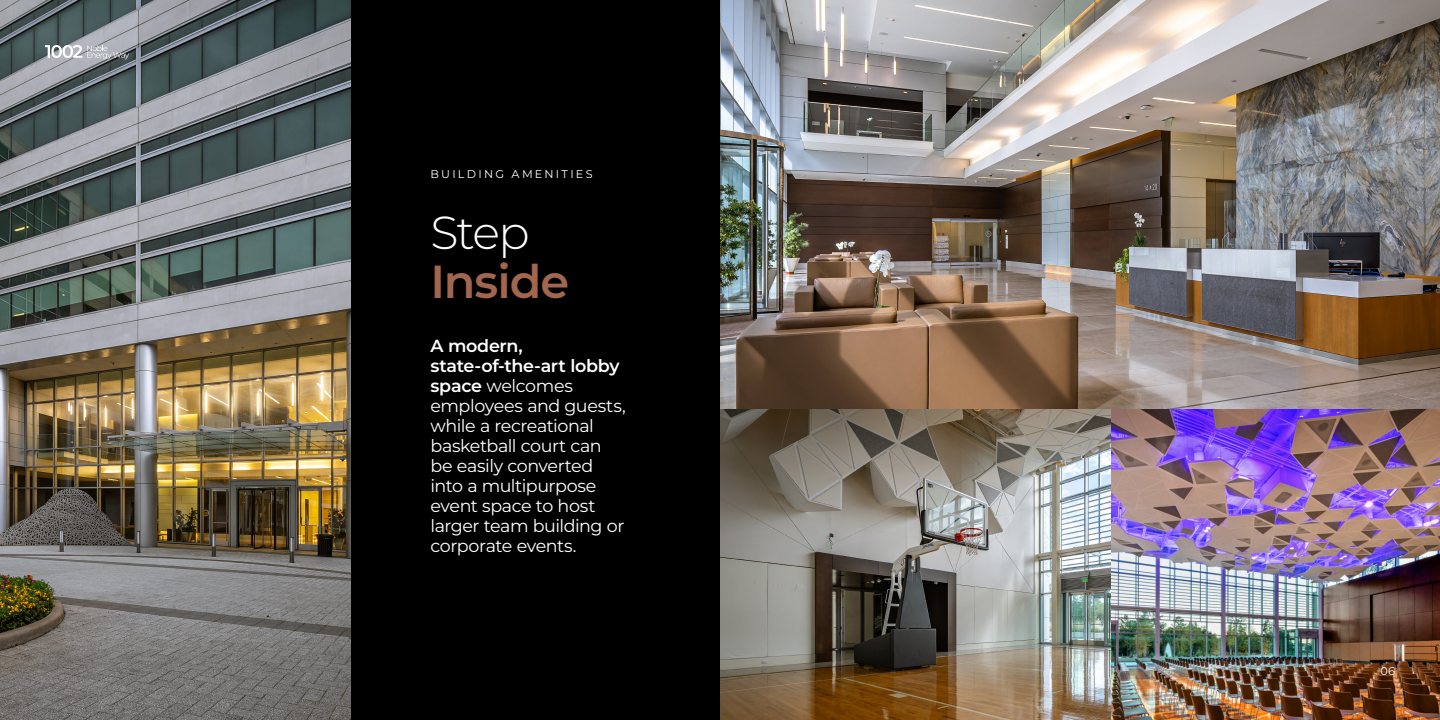
<style>
.page{position:relative;width:1440px;height:720px;background:#fff}
.page>*{position:absolute;margin:0;border:0;box-sizing:border-box;transform-origin:0 0}
.t1{font:600 46.25px/48.8px "Montserrat";letter-spacing:-.025em;color:#a1664d}
.t2{font:17.5px/20px "Montserrat";letter-spacing:-.025em;color:#fff}
.t3{font:600 17.5px "Montserrat";letter-spacing:-.02em;color:#fff}
.t4{font:11.25px "Montserrat";letter-spacing:.2em;color:#fff}
.s1{font-weight:300;color:#fff}
.s2{font-weight:600}
</style>
<div class="page">
<div style="left:324px;top:0;width:396px;height:720px;background:#000"></div>
<img style="left:0;top:0;width:351px;height:720px">
<img style="left:720px;top:0;width:720px;height:720px">
<svg style="left:45px;top:45px;width:84px;height:14px"></svg>
<p class="t4" style="left:430px;top:167px;width:164px">BUILDING AMENITIES</p>
<p class="t1" style="left:430px;top:206px;width:140px"><span class="s1">Step<br></span>Inside</p>
<p class="t3" style="left:430px;top:334px;width:94px">A modern,</p>
<p class="t2" style="left:430px;top:356px;width:197px"><span class="s2">state-of-the-art lobby space</span> welcomes employees and guests, while a recreational basketball court can be easily converted into a multipurpose event space to host larger team building or corporate events.</p>
<p class="t4" style="left:1381px;top:663px;width:16px">06</p>
</div>
